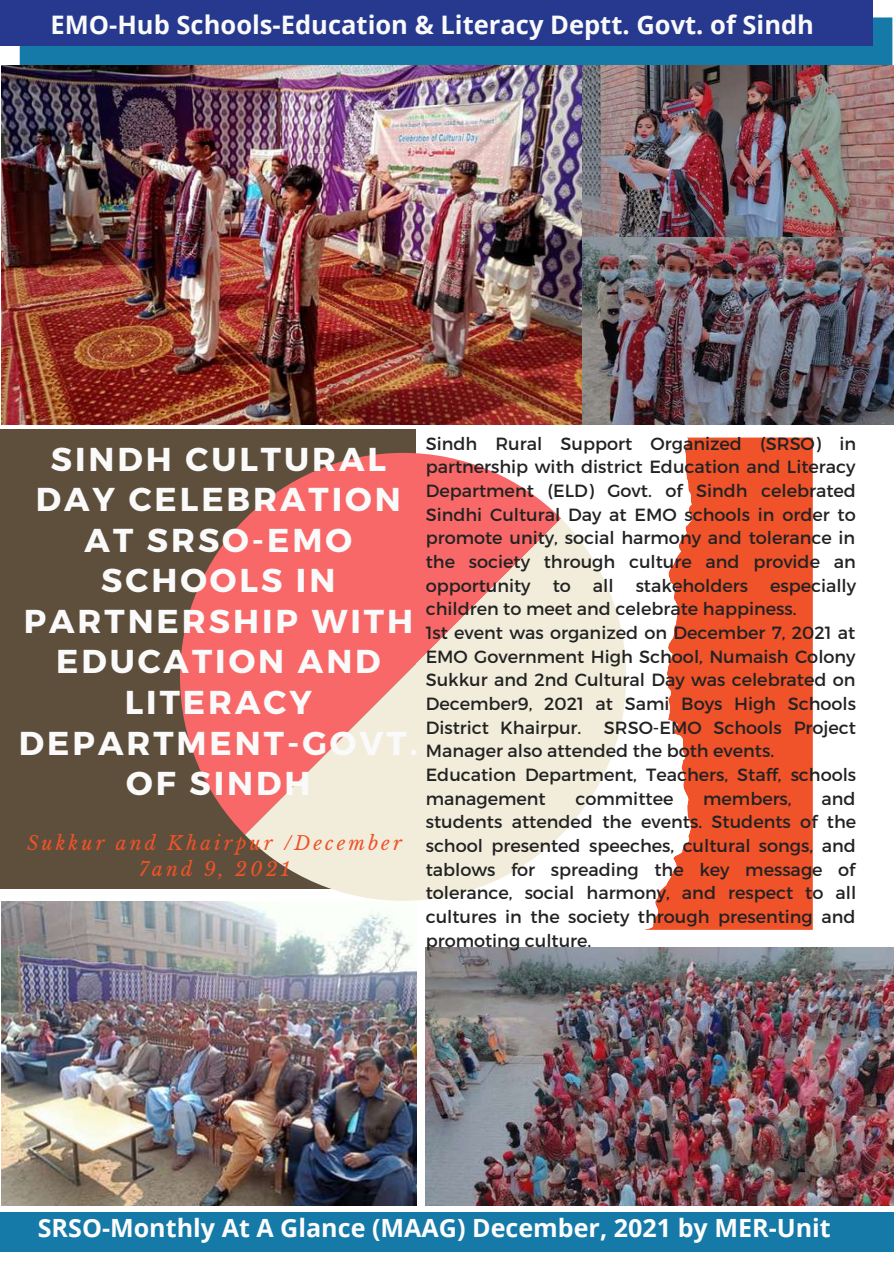
<style>
.page{position:relative;width:894px;height:1264px;background:#fff}
.page>*{position:absolute;margin:0;border:0;box-sizing:border-box;transform-origin:0 0}
.t1{font:700 33px/40.5px "Montserrat";letter-spacing:.09em;color:#fafafa;text-align:center}
.t2{font:700 25.5px "Open Sans";color:#fafafa}
.t3{font:700 25.05px "Open Sans";color:#fcfcfc}
.t4{font:italic 19.05px/26px "Libre Baskerville";letter-spacing:.16em;color:#f0522a;text-align:center}
.t5{font:17.7px/23.7px "Montserrat";color:#222}
</style>
<div class="page">
<div style="left:0;top:429px;width:416px;height:460px;background:#5e4f3c"></div>
<div style="left:0;top:1212px;width:893px;height:39px;background:#157aa8"></div>
<div style="left:20px;top:17px;width:872px;height:48px;background:#157aa8"></div>
<div style="left:0;top:0;width:872px;height:46px;background:#26398e"></div>
<img style="left:1px;top:901px;width:415px;height:304px">
<img style="left:1px;top:65px;width:892px;height:359px">
<img style="left:425px;top:947px;width:468px;height:258px">
<div style="left:693px;top:437px;width:119px;height:492px;background:#f0522a"></div>
<svg style="left:648px;top:437px;width:45px;height:492px"></svg>
<svg style="left:180px;top:453px;width:381px;height:381px;fill:#f86868"></svg>
<svg style="left:245px;top:518px;width:381px;height:382px;background:#f3beb4"></svg>
<h2 class="t2" style="left:51px;top:7px;width:764px">EMO-Hub Schools-Education &amp; Literacy Deptt. Govt. of Sindh</h2>
<h1 class="t1" style="left:19px;top:437px;width:400px">SINDH CULTURAL<br>DAY CELEBRATION<br>AT SRSO-EMO<br>SCHOOLS IN<br>PARTNERSHIP WITH<br>EDUCATION AND<br>LITERACY<br>DEPARTMENT-GOVT.<br>OF SINDH</h1>
<p class="t5" style="left:425px;top:431px;width:432px">Sindh Rural Support Organized (SRSO) in partnership with district Education and Literacy Department (ELD) Govt. of Sindh celebrated Sindhi Cultural Day at EMO schools in order to promote unity, social harmony and tolerance in the society through culture and provide an opportunity to all stakeholders especially children to meet and celebrate happiness.<br>1st event was organized on December 7, 2021 at EMO Government High School, Numaish Colony Sukkur and 2nd Cultural Day was celebrated on December9, 2021 at Sami Boys High Schools District Khairpur.</p>
<p class="t5" style="left:425px;top:714px;width:432px;text-indent:178px">SRSO-EMO Schools Project<br>Manager also attended the both events.<br>Education Department, Teachers, Staff, schools management</p>
<p class="t5" style="left:575px;top:785px;width:99px">committee</p>
<p class="t5" style="left:703px;top:785px;width:90px">members,</p>
<p class="t5" style="left:425px;top:785px;width:432px;text-align:justify;text-indent:395px">and students attended the events. Students of the school presented speeches, cultural songs, and tablows for spreading the key message of tolerance, social harmony, and respect to all cultures in the society through presenting and promoting culture.</p>
<p class="t4" style="left:27px;top:830px;width:376px">Sukkur and Khairpur /December<br>7and 9, 2021</p>
<h3 class="t3" style="left:38px;top:1209px;width:794px">SRSO-Monthly At A Glance (MAAG) December, 2021 by MER-Unit</h3>
</div>
